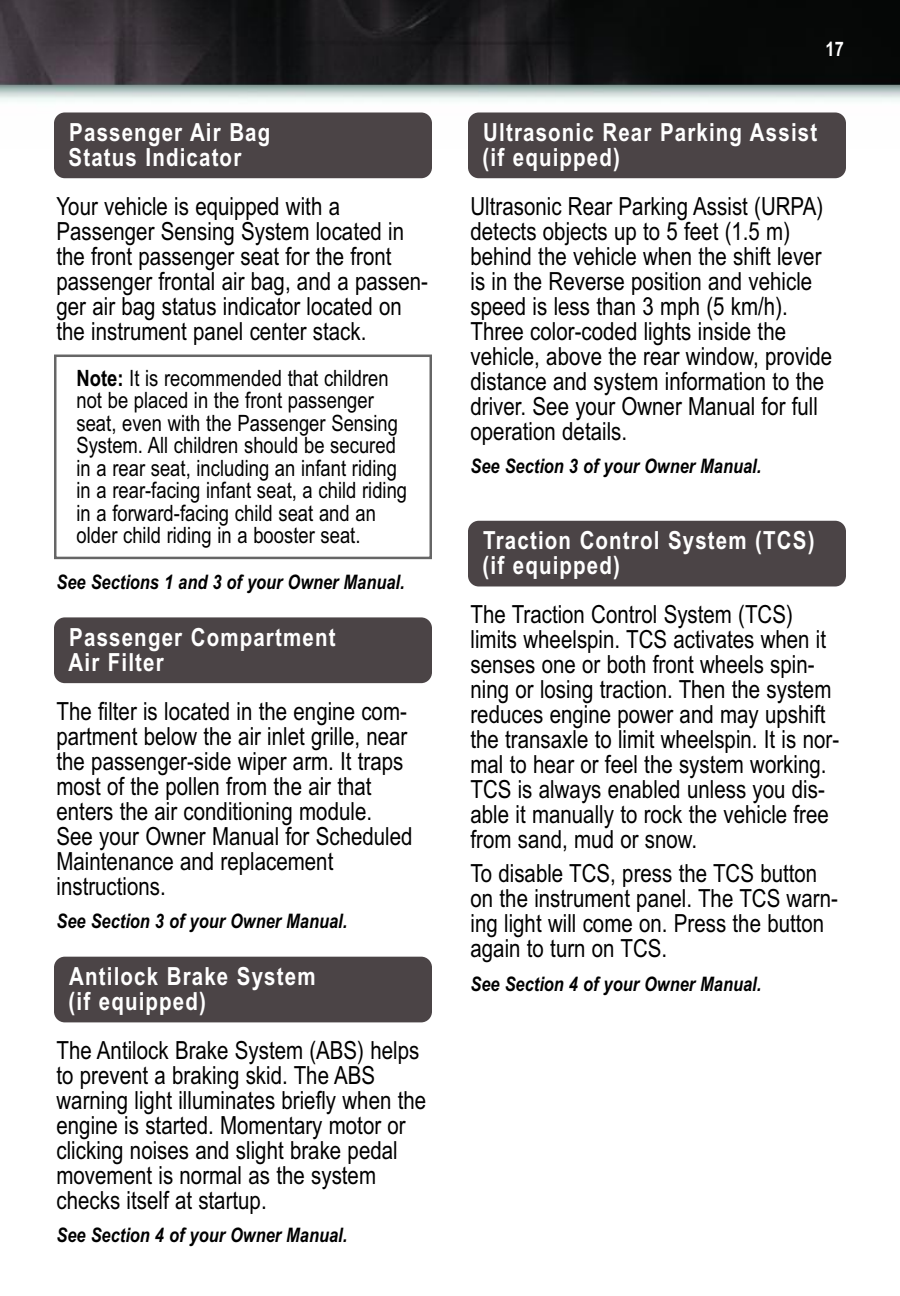
<style>
.page{position:relative;width:900px;height:1296px;background:#fff}
.page>*{position:absolute;margin:0;border:0;box-sizing:border-box;transform-origin:0 0}
.t1{font:25px/25px "Arial Narrow";color:#000}
.t2{font:700 25px/25px "Arial Narrow";letter-spacing:.045em;color:#fff}
.t3{font:22.5px/22.5px "Arial Narrow";color:#000}
.t4{font:italic 700 20px "Arial Narrow";color:#000}
.t5{font:700 20px "Arial Narrow";color:#fff}
.s1{font-weight:700}
</style>
<div class="page">
<img style="left:0;top:0;width:900px;height:120px">
<div style="left:54px;top:112px;width:378px;height:66px;background:#4b4446;border-radius:11px"></div>
<div style="left:54px;top:617px;width:378px;height:66px;background:#4b4446;border-radius:11px"></div>
<div style="left:468px;top:112px;width:378px;height:66px;background:#4b4446;border-radius:11px"></div>
<div style="left:54px;top:957px;width:378px;height:65px;background:#4b4446;border-radius:11px"></div>
<div style="left:54px;top:355px;width:378px;height:204px;border:2px solid #666"></div>
<div style="left:468px;top:521px;width:378px;height:65px;background:#4b4446;border-radius:11px"></div>
<p class="t2" style="left:69px;top:120px;width:203px">Passenger Air Bag<br>Status Indicator</p>
<p class="t1" style="left:57px;top:194px;width:373px">Your vehicle is equipped with a Passenger Sensing System located in the front passenger seat for the front passenger frontal air bag, and a passen&shy;ger air bag status indicator located on the instrument panel center stack.</p>
<p class="t3" style="left:76px;top:367px;width:332px"><span class="s1">Note:</span> It is recommended that children not be placed in the front passenger seat, even with the Passenger Sensing System. All children should be secured in a rear seat, including an infant riding in a rear-facing infant seat, a child riding in a forward-facing child seat and an older child riding in a booster seat.</p>
<p class="t4" style="left:57px;top:571px;width:350px">See Sections 1 and 3 of your Owner Manual.</p>
<p class="t2" style="left:69px;top:624px;width:268px">Passenger Compartment<br>Air Filter</p>
<p class="t1" style="left:57px;top:699px;width:358px">The filter is located in the engine com&shy;partment below the air inlet grille, near the passenger-side wiper arm. It traps most of the pollen from the air that enters the air conditioning module.<br>See your Owner Manual for Scheduled Maintenance and replacement instructions.</p>
<p class="t4" style="left:57px;top:910px;width:292px">See Section 3 of your Owner Manual.</p>
<p class="t2" style="left:69px;top:964px;width:249px">Antilock Brake System (if equipped)</p>
<p class="t1" style="left:57px;top:1038px;width:371px">The Antilock Brake System (ABS) helps to prevent a braking skid. The ABS warning light illuminates briefly when the engine is started. Momentary motor or clicking noises and slight brake pedal movement is normal as the system checks itself at startup.</p>
<p class="t4" style="left:57px;top:1224px;width:292px">See Section 4 of your Owner Manual.</p>
<p class="t5" style="left:826px;top:37px;width:20px">17</p>
<p class="t2" style="left:483px;top:120px;width:336px">Ultrasonic Rear Parking Assist (if equipped)</p>
<p class="t1" style="left:470px;top:194px;width:363px">Ultrasonic Rear Parking Assist (URPA) detects objects up to 5 feet (1.5 m) behind the vehicle when the shift lever is in the Reverse position and vehicle speed is less than 3 mph (5 km/h).<br>Three color-coded lights inside the vehicle, above the rear window, provide distance and system information to the driver. See your Owner Manual for full operation details.</p>
<p class="t4" style="left:470px;top:455px;width:292px">See Section 3 of your Owner Manual.</p>
<p class="t2" style="left:483px;top:528px;width:333px">Traction Control System (TCS) (if equipped)</p>
<p class="t1" style="left:470px;top:602px;width:370px">The Traction Control System (TCS) limits wheelspin. TCS activates when it senses one or both front wheels spin&shy;ning or losing traction. Then the system reduces engine power and may upshift the transaxle to limit wheelspin. It is nor&shy;mal to hear or feel the system working.<br>TCS is always enabled unless you dis&shy;able it manually to rock the vehicle free from sand, mud or snow.</p>
<p class="t1" style="left:470px;top:861px;width:369px">To disable TCS, press the TCS button on the instrument panel. The TCS warn&shy;ing light will come on. Press the button again to turn on TCS.</p>
<p class="t4" style="left:470px;top:972px;width:292px">See Section 4 of your Owner Manual.</p>
</div>
